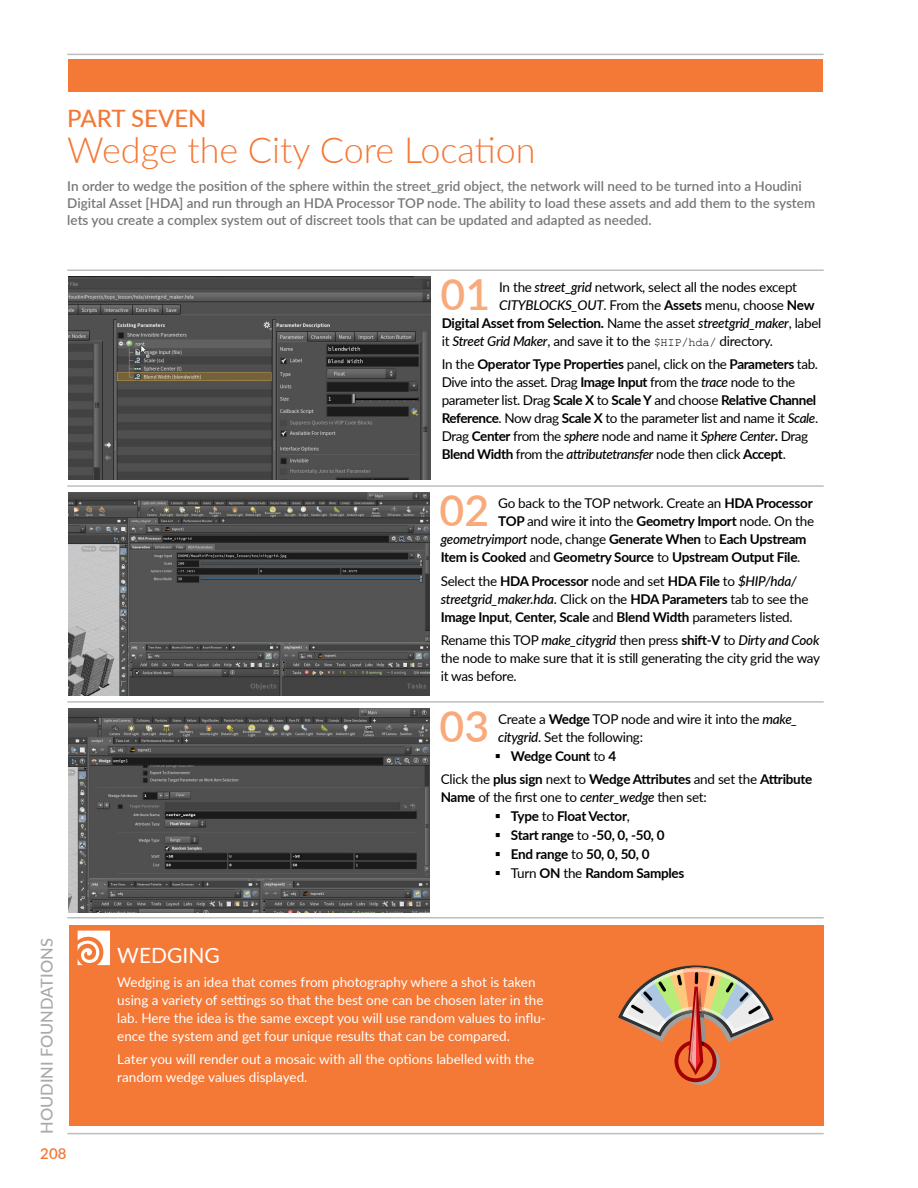
<style>
.page{position:relative;width:918px;height:1188px;background:#fff}
.page>*{position:absolute;margin:0;border:0;box-sizing:border-box;transform-origin:0 0}
.t1{font:600 42.75px "Lato";color:#f9aa7c}
.t2{font:300 36px "Lato";color:#f47836}
.t3{font:500 24px "Lato";color:#f47836}
.t4{font:21px "Lato";color:#fff}
.t5{font:500 16.5px "Lato";color:#a7a9ac}
.t6{font:600 15px "Lato";color:#f47836}
.t7{font:13.5px/18px "Lato";letter-spacing:-.02em;color:#000}
.t8{font:13.5px/18px "Lato";color:#fff}
.t9{font:700 13.5px "Lato";letter-spacing:-.02em;color:#000}
.t10{font:600 13.5px/17.2px "Lato";color:#757779}
.s1{font-weight:500;font-style:italic}
.s2{font-weight:700}
.s3{font-weight:400}
.s4{font-family:"Courier New";font-size:12px}
</style>
<div class="page">
<img style="left:68px;top:276px;width:362px;height:204px">
<img style="left:68px;top:492px;width:362px;height:204px">
<img style="left:68px;top:709px;width:362px;height:203px">
<div style="left:69px;top:925px;width:755px;height:201px;background:#f47836"></div>
<svg style="left:78px;top:931px;width:32px;height:34px"></svg>
<div style="left:68px;top:59px;width:754px;height:32px;background:#f47836"></div>
<svg style="left:618px;top:965px;width:156px;height:120px"></svg>
<hr style="left:67px;top:1133px;width:757px;height:1px;background:#bcbec0">
<hr style="left:67px;top:917px;width:757px;height:2px;background:#bcbec0">
<hr style="left:67px;top:701px;width:757px;height:2px;background:#bcbec0">
<hr style="left:67px;top:485px;width:757px;height:2px;background:#bcbec0">
<hr style="left:67px;top:269px;width:757px;height:2px;background:#bcbec0">
<hr style="left:67px;top:54px;width:757px;height:1px;background:#bcbec0">
<h3 class="t3" style="left:67px;top:101px;width:141px">PART SEVEN</h3>
<h2 class="t2" style="left:67px;top:125px;width:470px">Wedge the City Core Location</h2>
<p class="t10" style="left:67px;top:177px;width:749px">In order to wedge the position of the sphere within the street_grid object, the network will need to be turned into a Houdini<br>Digital Asset [HDA] and run through an HDA Processor TOP node. The ability to load these assets and add them to the system lets you create a complex system out of discreet tools that can be updated and adapted as needed.</p>
<p class="t5" style="left:35px;top:1134px;width:197px;rotate:-90deg">HOUDINI FOUNDATIONS</p>
<p class="t6" style="left:40px;top:1143px;width:28px">208</p>
<h1 class="t1" style="left:441px;top:263px;width:51px">01</h1>
<p class="t7" style="left:499px;top:277px;width:299px">In the <span class="s1">street_grid</span> network, select all the nodes except</p>
<p class="t7" style="left:499px;top:295px;width:317px"><span class="s1">CITYBLOCKS_OUT</span>. From the <span class="s2">Assets</span> menu, choose <span class="s2">New</span></p>
<p class="t9" style="left:442px;top:313px;width:381px">Digital Asset from Selection. <span class="s3">Name the asset</span> <span class="s1">streetgrid_maker</span><span class="s3">, label</span></p>
<p class="t7" style="left:442px;top:331px;width:333px">it <span class="s1">Street Grid Maker</span>, and save it to the <span class="s4">$HIP/hda/</span> directory.</p>
<p class="t7" style="left:442px;top:355px;width:378px">In the <span class="s2">Operator Type Properties</span> panel, click on the <span class="s2">Parameters</span> tab.<br>Dive into the asset. Drag <span class="s2">Image Input</span> from the <span class="s1">trace</span> node to the parameter list. Drag <span class="s2">Scale X</span> to <span class="s2">Scale Y</span> and choose <span class="s2">Relative Channel Reference</span>. Now drag <span class="s2">Scale X</span> to the parameter list and name it <span class="s1">Scale</span>.<br>Drag <span class="s2">Center</span> from the <span class="s1">sphere</span> node and name it <span class="s1">Sphere Center</span><span class="s2">.</span> Drag <span class="s2">Blend Width</span> from the <span class="s1">attributetransfer</span> node then click <span class="s2">Accept</span>.</p>
<h1 class="t1" style="left:440px;top:480px;width:51px">02</h1>
<p class="t7" style="left:498px;top:494px;width:316px">Go back to the TOP network. Create an <span class="s2">HDA Processor</span></p>
<p class="t7" style="left:498px;top:512px;width:317px"><span class="s2">TOP</span> and wire it into the <span class="s2">Geometry Import</span> node. On the</p>
<p class="t9" style="left:441px;top:530px;width:367px"><span class="s1">geometryimport</span> <span class="s3">node, change</span> Generate When <span class="s3">to</span> Each Upstream</p>
<p class="t9" style="left:441px;top:548px;width:361px">Item is Cooked <span class="s3">and</span> Geometry Source <span class="s3">to</span> Upstream Output File<span class="s3">.</span></p>
<p class="t7" style="left:441px;top:571px;width:369px">Select the <span class="s2">HDA Processor</span> node and set <span class="s2">HDA File</span> to <span class="s1">$HIP/hda/ streetgrid_maker.hda</span>. Click on the <span class="s2">HDA Parameters</span> tab to see the<br><span class="s2">Image Input</span>, <span class="s2">Center, Scale</span> and <span class="s2">Blend Width</span> parameters listed.</p>
<p class="t7" style="left:441px;top:631px;width:381px;text-align:justify">Rename this TOP <span class="s1">make_citygrid</span> then press <span class="s2">shift-V</span> to <span class="s1">Dirty and Cook </span>the node to make sure that it is still generating the city grid the way it was before.</p>
<h1 class="t1" style="left:440px;top:695px;width:51px">03</h1>
<p class="t7" style="left:498px;top:709px;width:301px">Create a <span class="s2">Wedge</span> TOP node and wire it into the <span class="s1">make_</span></p>
<p class="t7" style="left:498px;top:727px;width:146px"><span class="s1">citygrid</span>. Set the following:</p>
<p class="t9" style="left:511px;top:746px;width:107px">Wedge Count <span class="s3">to</span> 4</p>
<p class="t9" style="left:441px;top:769px;width:373px"><span class="s3">Click the</span> plus sign <span class="s3">next to</span> Wedge Attributes <span class="s3">and set the</span> Attribute</p>
<p class="t7" style="left:441px;top:788px;width:268px"><span class="s2">Name</span> of the first one to <span class="s1">center_wedge</span> then set:</p>
<p class="t9" style="left:511px;top:806px;width:120px">Type <span class="s3">to</span> Float Vector<span class="s3">,</span></p>
<p class="t9" style="left:511px;top:825px;width:155px">Start range <span class="s3">to</span> -50, 0, -50, 0</p>
<p class="t9" style="left:511px;top:844px;width:140px">End range <span class="s3">to</span> 50, 0, 50, 0</p>
<p class="t9" style="left:511px;top:864px;width:175px"><span class="s3">Turn</span> ON <span class="s3">the</span> Random Samples</p>
<h3 class="t4" style="left:117px;top:941px;width:104px">WEDGING</h3>
<p class="t8" style="left:117px;top:972px;width:430px">Wedging is an idea that comes from photography where a shot is taken using a variety of settings so that the best one can be chosen later in the lab. Here the idea is the same except you will use random values to influ&shy;ence the system and get four unique results that can be compared.</p>
<p class="t8" style="left:117px;top:1050px;width:419px">Later you will render out a mosaic with all the options labelled with the random wedge values displayed.</p>
</div>
